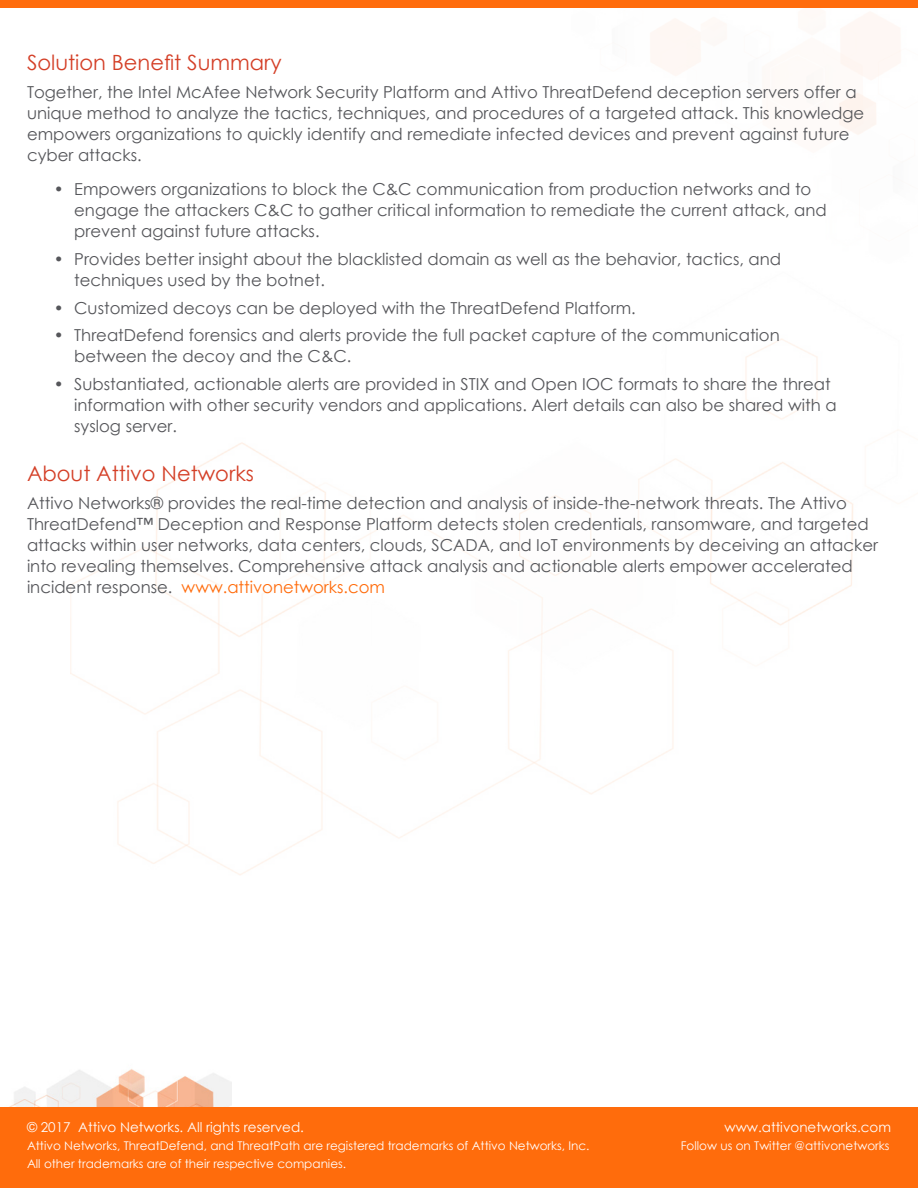
<style>
.page{position:relative;width:918px;height:1188px;background:#fff}
.page>*{position:absolute;margin:0;border:0;box-sizing:border-box;transform-origin:0 0}
.t1{font:21px "Century Gothic";color:#d43f27}
.t2{font:16.5px/21px "Century Gothic";color:#55565a}
.t3{font:13.5px "Century Gothic";color:#fff}
.t4{font:12px "Century Gothic";color:#fff}
.s1{color:#ff6c0c}
</style>
<div class="page">
<img style="left:0;top:1069px;width:231px;height:39px">
<div style="left:0;top:1108px;width:918px;height:80px;background:#ff6c0c"></div>
<div style="left:0;top:0;width:918px;height:8px;background:#ff6c0c"></div>
<img style="left:70px;top:338px;width:783px;height:537px">
<p class="t1" style="left:27px;top:47px;width:256px">Solution Benefit Summary</p>
<p class="t2" style="left:27px;top:81px;width:839px">Together, the Intel McAfee Network Security Platform and Attivo ThreatDefend deception servers offer a unique method to analyze the tactics, techniques, and procedures of a targeted attack. This knowledge empowers organizations to quickly identify and remediate infected devices and prevent against future cyber attacks.</p>
<p class="t2" style="left:74px;top:178px;width:754px;text-indent:-20px">• Empowers organizations to block the C&amp;C communication from production networks and to engage the attackers C&amp;C to gather critical information to remediate the current attack, and prevent against future attacks.</p>
<p class="t2" style="left:74px;top:248px;width:709px;text-indent:-20px">• Provides better insight about the blacklisted domain as well as the behavior, tactics, and techniques used by the botnet.</p>
<p class="t2" style="left:54px;top:297px;width:583px">• Customized decoys can be deployed with the ThreatDefend Platform.</p>
<p class="t2" style="left:74px;top:325px;width:707px;text-indent:-20px">• ThreatDefend forensics and alerts provide the full packet capture of the communication between the decoy and the C&amp;C.</p>
<p class="t2" style="left:74px;top:373px;width:764px;text-indent:-20px">• Substantiated, actionable alerts are provided in STIX and Open IOC formats to share the threat information with other security vendors and applications. Alert details can also be shared with a syslog server.</p>
<p class="t1" style="left:27px;top:458px;width:229px">About Attivo Networks</p>
<p class="t2" style="left:27px;top:492px;width:853px">Attivo Networks® provides the real-time detection and analysis of inside-the-network threats. The Attivo ThreatDefend™ Deception and Response Platform detects stolen credentials, ransomware, and targeted attacks within user networks, data centers, clouds, SCADA, and IoT environments by deceiving an attacker into revealing themselves. Comprehensive attack analysis and actionable alerts empower accelerated incident response. <span class="s1">www.attivonetworks.com</span></p>
<p class="t3" style="left:27px;top:1117px;width:279px">© 2017 Attivo Networks. All rights reserved.</p>
<p class="t3" style="left:725px;top:1117px;width:168px">www.attivonetworks.com</p>
<p class="t4" style="left:27px;top:1137px;width:564px">Attivo Networks, ThreatDefend, and ThreatPath are registered trademarks of Attivo Networks, Inc.</p>
<p class="t4" style="left:681px;top:1137px;width:210px">Follow us on Twitter @attivonetworks</p>
<p class="t4" style="left:27px;top:1155px;width:321px">All other trademarks are of their respective companies.</p>
</div>
